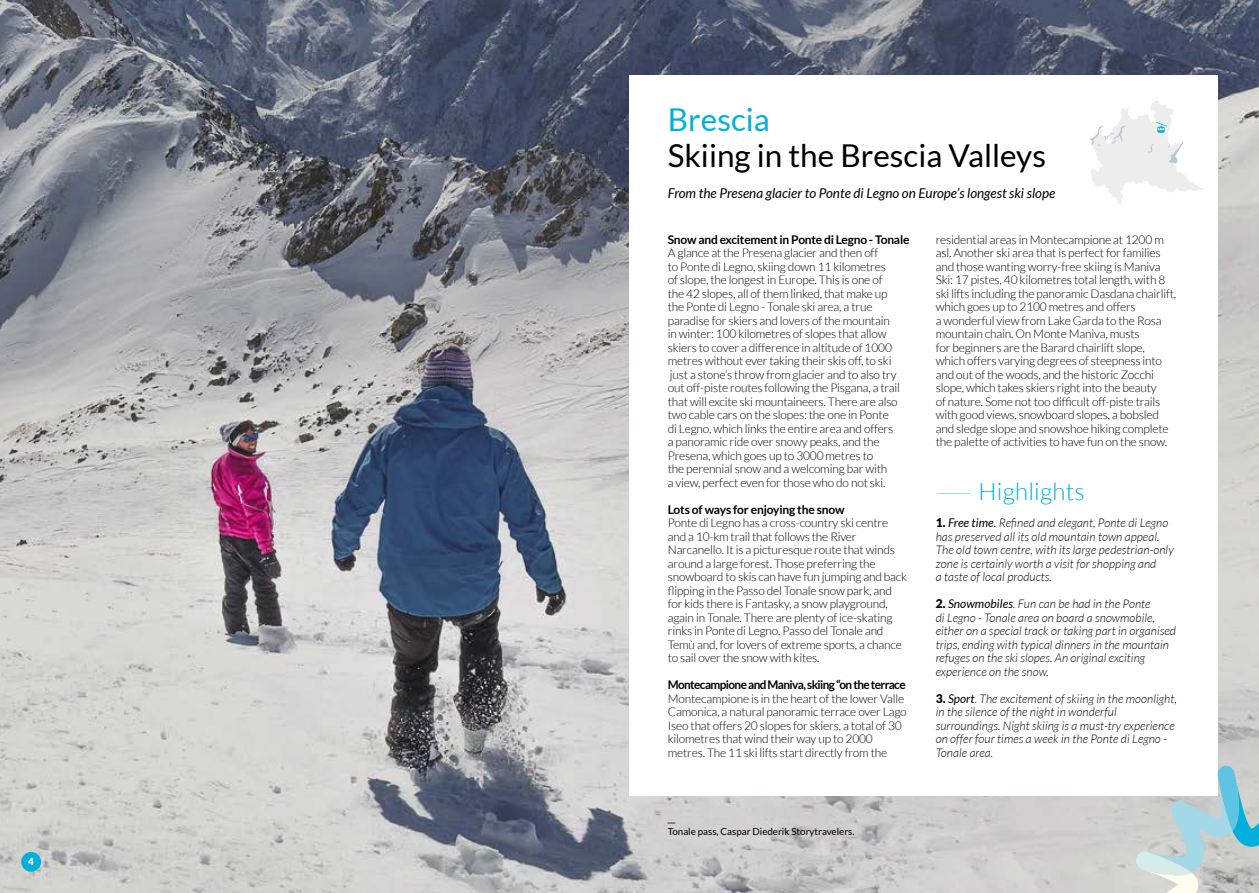
<style>
.page{position:relative;width:1259px;height:893px;background:#fff}
.page>*{position:absolute;margin:0;border:0;box-sizing:border-box;transform-origin:0 0}
.t1{font:31.5px "Lato";color:#000}
.t2{font:31.5px "Lato";color:#00b0db}
.t3{font:300 24px "Lato";letter-spacing:.01em;color:#00b0db}
.t4{font:italic 13.5px "Lato";color:#000}
.t5{font:300 12px/13.5px "Lato";letter-spacing:-.015em;color:#000}
.t6{font:italic 300 12px/13.5px "Lato";letter-spacing:.005em;color:#000}
.t7{font:700 12px "Lato";letter-spacing:-.02em;color:#000}
.t8{font:700 12px "Lato";letter-spacing:-.05em;color:#000}
.t9{font:9.75px/13.5px "Lato";color:#000}
.t10{font:900 9.75px "Lato";color:#fff}
.s1{font-size:12px}
.s2{font-weight:900;font-style:normal}
.s3{font-weight:400}
</style>
<div class="page">
<img style="left:0;top:0;width:1259px;height:893px">
<div style="left:629px;top:76px;width:589px;height:720px;background:#fff"></div>
<svg style="left:1135px;top:765px;width:124px;height:128px"></svg>
<svg style="left:1089px;top:101px;width:114px;height:103px"></svg>
<div style="left:22px;top:853px;width:18px;height:18px;background:#00b0db;border-radius:50%"></div>
<div style="left:21px;top:852px;width:20px;height:20px;border:2px solid #00b0db;border-radius:50%"></div>
<p class="t10" style="left:28px;top:856px;width:7px">4</p>
<h1 class="t2" style="left:668px;top:102px;width:103px">Brescia</h1>
<h1 class="t1" style="left:668px;top:138px;width:380px">Skiing in the Brescia Valleys</h1>
<p class="t4" style="left:668px;top:185px;width:389px">From the Presena glacier to Ponte di Legno on Europe’s longest ski slope</p>
<p class="t7" style="left:668px;top:233px;width:243px">Snow and excitement in Ponte di Legno - Tonale</p>
<p class="t5" style="left:668px;top:246px;width:234px">A glance at the Presena glacier and then off<br>to Ponte di Legno, skiing down 11 kilometres<br>of slope, the longest in Europe. This is one of the 42 slopes, all of them linked, that make up the Ponte di Legno - Tonale ski area, a true paradise for skiers and lovers of the mountain in winter: 100 kilometres of slopes that allow skiers to cover a difference in altitude of 1000 metres without ever taking their skis off, to ski just a stone’s throw from glacier and to also try out off-piste routes following the Pisgana, a trail that will excite ski mountaineers. There are also two cable cars on the slopes: the one in Ponte di Legno, which links the entire area and offers a panoramic ride over snowy peaks, and the Presena, which goes up to 3000 metres to<br>the perennial snow and a welcoming bar with<br>a view, perfect even for those who do not ski.</p>
<p class="t7" style="left:668px;top:503px;width:178px">Lots of ways for enjoying the snow</p>
<p class="t5" style="left:668px;top:516px;width:241px">Ponte di Legno has a cross-country ski centre and a 10-km trail that follows the River Narcanello. It is a picturesque route that winds around a large forest. Those preferring the snowboard to skis can have fun jumping and back flipping in the Passo del Tonale snow park, and for kids there is Fantasky, a snow playground, again in Tonale. There are plenty of ice-skating rinks in Ponte di Legno, Passo del Tonale and Temù and, for lovers of extreme sports, a chance to sail over the snow with kites.</p>
<p class="t8" style="left:668px;top:678px;width:239px">Montecampione and Maniva, skiing “on the terrace</p>
<p class="t5" style="left:668px;top:692px;width:240px">Montecampione is in the heart of the lower Valle Camonica, a natural panoramic terrace over Lago Iseo that offers 20 slopes for skiers, a total of 30 kilometres that wind their way up to 2000 metres. The 11 ski lifts start directly from the</p>
<p class="t9" style="left:668px;top:811px;width:188px">__<br>Tonale pass, Caspar Diederik Storytravelers.</p>
<p class="t5" style="left:935px;top:233px;width:242px">residential areas in Montecampione at 1200 m asl. Another ski area that is perfect for families and those wanting worry-free skiing is Maniva Ski: 17 pistes, 40 kilometres total length, with 8 ski lifts including the panoramic Dasdana chairlift, which goes up to 2100 metres and offers<br>a wonderful view from Lake Garda to the Rosa mountain chain. On Monte Maniva, musts<br>for beginners are the Barard chairlift slope, which offers varying degrees of steepness into and out of the woods, and the historic Zocchi slope, which takes skiers right into the beauty<br>of nature. Some not too difficult off-piste trails with good views, snowboard slopes, a bobsled and sledge slope and snowshoe hiking complete the palette of activities to have fun on the snow.</p>
<h2 class="t3" style="left:935px;top:479px;width:151px"><span class="s1">------</span> Highlights</h2>
<p class="t6" style="left:935px;top:517px;width:239px"><span class="s2">1.</span> <span class="s3">Free time.</span> Refined and elegant, Ponte di Legno has preserved all its old mountain town appeal.<br>The old town centre, with its large pedestrian-only zone is certainly worth a visit for shopping and<br>a taste of local products.</p>
<p class="t6" style="left:935px;top:598px;width:242px"><span class="s2">2.</span> <span class="s3">Snowmobiles</span>. Fun can be had in the Ponte<br>di Legno - Tonale area on board a snowmobile, either on a special track or taking part in organised trips, ending with typical dinners in the mountain refuges on the ski slopes. An original exciting experience on the snow.</p>
<p class="t6" style="left:935px;top:692px;width:243px"><span class="s2">3.</span> <span class="s3">Sport</span>. The excitement of skiing in the moonlight, in the silence of the night in wonderful surroundings. Night skiing is a must-try experience on offer four times a week in the Ponte di Legno - Tonale area.</p>
</div>
